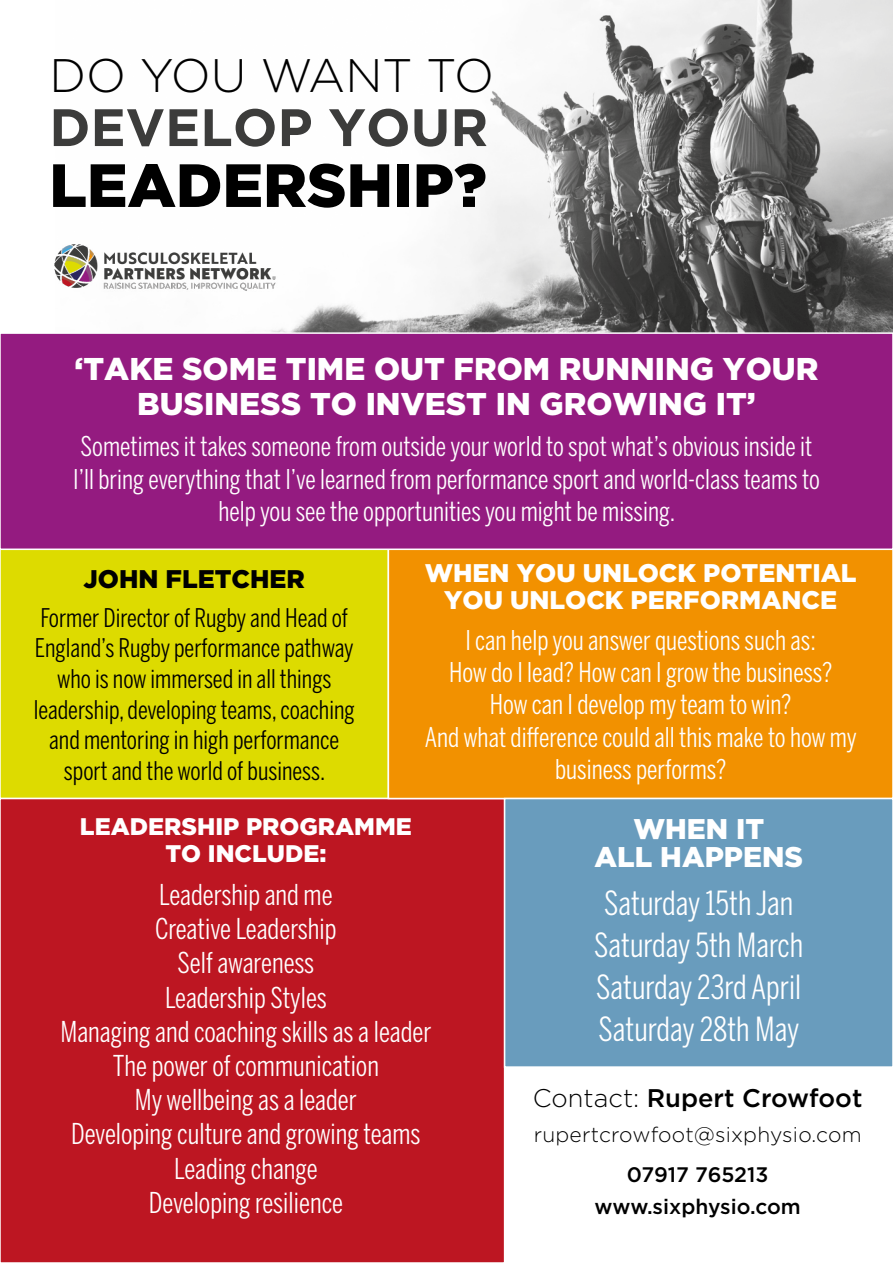
<style>
.page{position:relative;width:893px;height:1263px;background:#fff}
.page>*{position:absolute;margin:0;border:0;box-sizing:border-box;transform-origin:0 0}
.t1{font:900 60.9px "Gotham";color:#000}
.t2{font:700 52.5px "Gotham";color:#3c3c3b}
.t3{font:300 46.95px "Gotham";color:#000}
.t4{font:33px/42px "Benton Sans Comp";color:#fff;text-align:center}
.t5{font:900 31.5px/34.5px "Gotham";color:#fff;text-align:center}
.t6{font:28.5px/34.2px "Benton Sans Comp";color:#fff;text-align:center}
.t7{font:900 28.5px/28.5px "Gotham";color:#fff;text-align:center}
.t8{font:27px/32.4px "Benton Sans Comp";color:#fff;text-align:center}
.t9{font:25.5px/30.6px "Benton Sans Comp";color:#000;text-align:center}
.t10{font:900 25.5px/27px "Gotham";color:#fff;text-align:center}
.t11{font:500 25.5px "Gotham";color:#000}
.t12{font:900 25.5px "Gotham";color:#000}
.t13{font:900 24px/27px "Gotham";color:#fff;text-align:center}
.t14{font:300 21px "Gotham";letter-spacing:.01em;color:#000}
.t15{font:500 21px/31.5px "Gotham";color:#000;text-align:center}
.s1{font-weight:300}
</style>
<div class="page">
<img style="left:270px;top:0;width:623px;height:332px">
<div style="left:0;top:549px;width:388px;height:249px;background:#dddb00"></div>
<div style="left:0;top:798px;width:505px;height:465px;background:#bd1622"></div>
<div style="left:0;top:798px;width:505px;height:465px;border:2px solid #fff"></div>
<div style="left:388px;top:549px;width:505px;height:249px;background:#f29100"></div>
<div style="left:505px;top:798px;width:388px;height:269px;background:#699cbd"></div>
<div style="left:504px;top:798px;width:389px;height:270px;border:2px solid #fff"></div>
<div style="left:0;top:333px;width:893px;height:216px;background:#941b80"></div>
<div style="left:0;top:332px;width:893px;height:218px;border:2px solid #fff"></div>
<img style="left:54px;top:244px;width:249px;height:60px">
<h3 class="t3" style="left:49px;top:46px;width:446px">DO YOU WANT TO</h3>
<h2 class="t2" style="left:49px;top:97px;width:440px">DEVELOP YOUR</h2>
<h1 class="t1" style="left:49px;top:150px;width:439px">LEADERSHIP?</h1>
<p class="t5" style="left:75px;top:351px;width:745px">‘TAKE SOME TIME OUT FROM RUNNING YOUR<br>BUSINESS TO INVEST IN GROWING IT’</p>
<p class="t8" style="left:73px;top:430px;width:748px">Sometimes it takes someone from outside your world to spot what’s obvious inside it<br>I’ll bring everything that I’ve learned from performance sport and world-class teams to help you see the opportunities you might be missing.</p>
<p class="t10" style="left:425px;top:558px;width:433px">WHEN YOU UNLOCK POTENTIAL<br>YOU UNLOCK PERFORMANCE</p>
<p class="t8" style="left:425px;top:623px;width:434px">I can help you answer questions such as:<br>How do I lead? How can I grow the business?<br>How can I develop my team to win?<br>And what difference could all this make to how my business performs?</p>
<p class="t12" style="left:83px;top:564px;width:223px">JOHN FLETCHER</p>
<p class="t9" style="left:34px;top:602px;width:322px">Former Director of Rugby and Head of England’s Rugby performance pathway who is now immersed in all things leadership, developing teams, coaching and mentoring in high performance sport and the world of business.</p>
<p class="t13" style="left:80px;top:813px;width:333px">LEADERSHIP PROGRAMME<br>TO INCLUDE:</p>
<p class="t6" style="left:60px;top:877px;width:373px">Leadership and me<br>Creative Leadership<br>Self awareness<br>Leadership Styles<br>Managing and coaching skills as a leader<br>The power of communication<br>My wellbeing as a leader<br>Developing culture and growing teams<br>Leading change<br>Developing resilience</p>
<p class="t7" style="left:595px;top:813px;width:210px">WHEN IT<br>ALL HAPPENS</p>
<p class="t4" style="left:594px;top:882px;width:210px">Saturday 15th Jan<br>Saturday 5th March<br>Saturday 23rd April<br>Saturday 28th May</p>
<p class="t11" style="left:533px;top:1081px;width:331px"><span class="s1">Contact:</span> Rupert Crowfoot</p>
<p class="t14" style="left:534px;top:1121px;width:329px">rupertcrowfoot@sixphysio.com</p>
<p class="t15" style="left:595px;top:1159px;width:208px">07917 765213 www.sixphysio.com</p>
</div>
